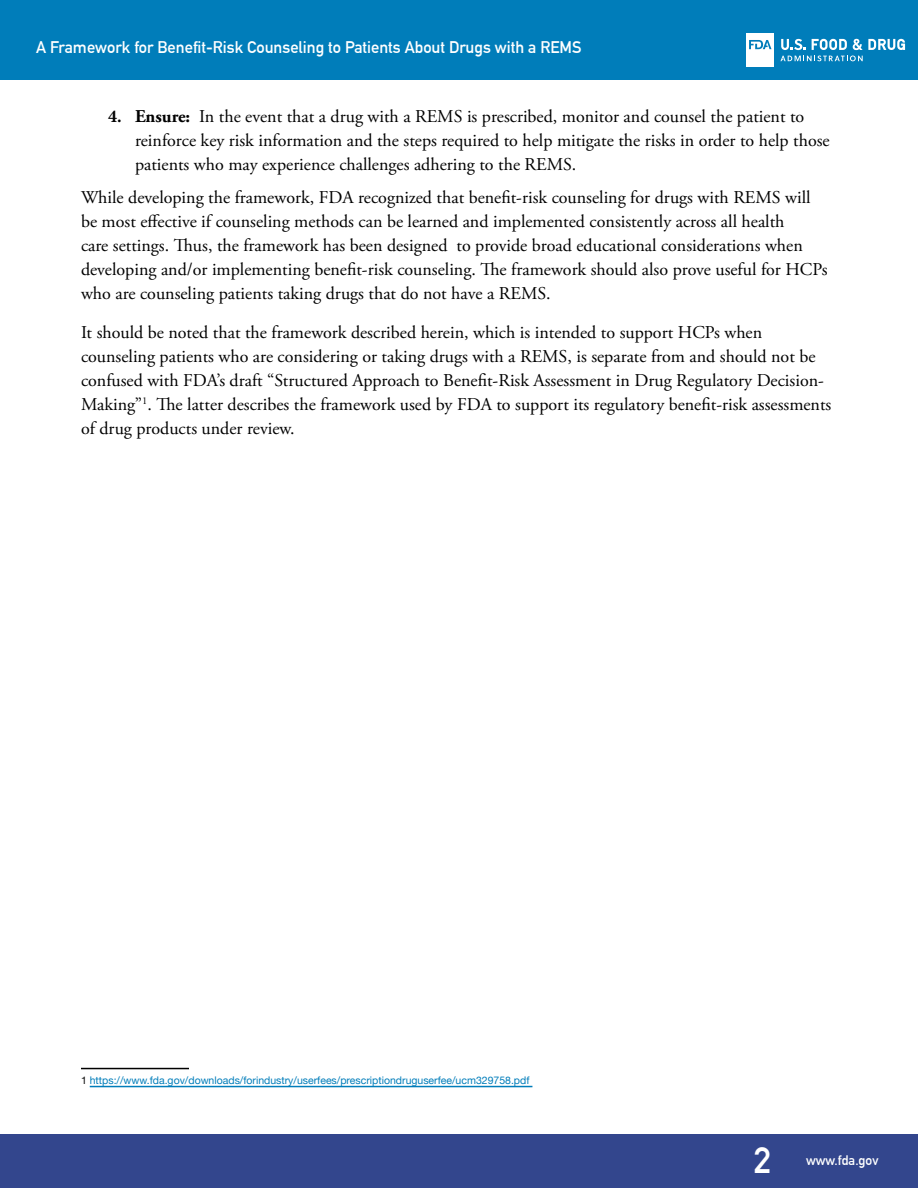
<style>
.page{position:relative;width:918px;height:1188px;background:#fff}
.page>*{position:absolute;margin:0;border:0;box-sizing:border-box;transform-origin:0 0}
.t1{font:700 36px "DIN Alternate";color:#fff}
.t2{font:18px/24px "Adobe Garamond Pro";color:#000}
.t3{font:700 16.5px "DIN Alternate";color:#fff}
.t4{font:700 13.5px "DIN Alternate";color:#fff}
.t5{font:10.5px "Helvetica Neue";color:#007dba}
.s1{font-family:"Minion Pro";font-weight:700}
.s2{font-weight:700}
.s3{color:#000}
</style>
<div class="page">
<div style="left:0;top:1134px;width:918px;height:54px;background:#33468d"></div>
<div style="left:0;top:0;width:918px;height:80px;background:#007dba"></div>
<svg style="left:780px;top:56px;width:83px;height:5px"></svg>
<svg style="left:812px;top:39px;width:35px;height:11px"></svg>
<svg style="left:853px;top:39px;width:52px;height:11px"></svg>
<svg style="left:781px;top:39px;width:24px;height:11px"></svg>
<div style="left:746px;top:34px;width:28px;height:33px;background:#fff"></div>
<svg style="left:749px;top:40px;width:23px;height:9px"></svg>
<hr style="left:81px;top:1068px;width:108px;height:1px;background:#000">
<hr style="left:90px;top:1086px;width:442px;height:1px;background:#007dba">
<p class="t3" style="left:36px;top:35px;width:547px">A Framework for Benefit-Risk Counseling to Patients About Drugs with a REMS</p>
<p class="t2" style="left:135px;top:105px;width:696px;text-indent:-27px"><span class="s1">4.</span> <span class="s2">Ensure:</span> In the event that a drug with a REMS is prescribed, monitor and counsel the patient to reinforce key risk information and the steps required to help mitigate the risks in order to help those patients who may experience challenges adhering to the REMS.</p>
<p class="t2" style="left:81px;top:186px;width:748px">While developing the framework, FDA recognized that benefit-risk counseling for drugs with REMS will be most effective if counseling methods can be learned and implemented consistently across all health<br>care settings. Thus, the framework has been designed to provide broad educational considerations when developing and/or implementing benefit-risk counseling. The framework should also prove useful for HCPs who are counseling patients taking drugs that do not have a REMS.</p>
<p class="t2" style="left:81px;top:321px;width:752px">It should be noted that the framework described herein, which is intended to support HCPs when counseling patients who are considering or taking drugs with a REMS, is separate from and should not be confused with FDA’s draft “Structured Approach to Benefit-Risk Assessment in Drug Regulatory Decision-Making”<sup>1</sup>. The latter describes the framework used by FDA to support its regulatory benefit-risk assessments of drug products under review.</p>
<p class="t5" style="left:81px;top:1072px;width:450px"><span class="s3">1</span> https://www.fda.gov/downloads/forindustry/userfees/prescriptiondruguserfee/ucm329758.pdf</p>
<h1 class="t1" style="left:754px;top:1133px;width:19px">2</h1>
<p class="t4" style="left:806px;top:1150px;width:74px">www.fda.gov</p>
</div>
